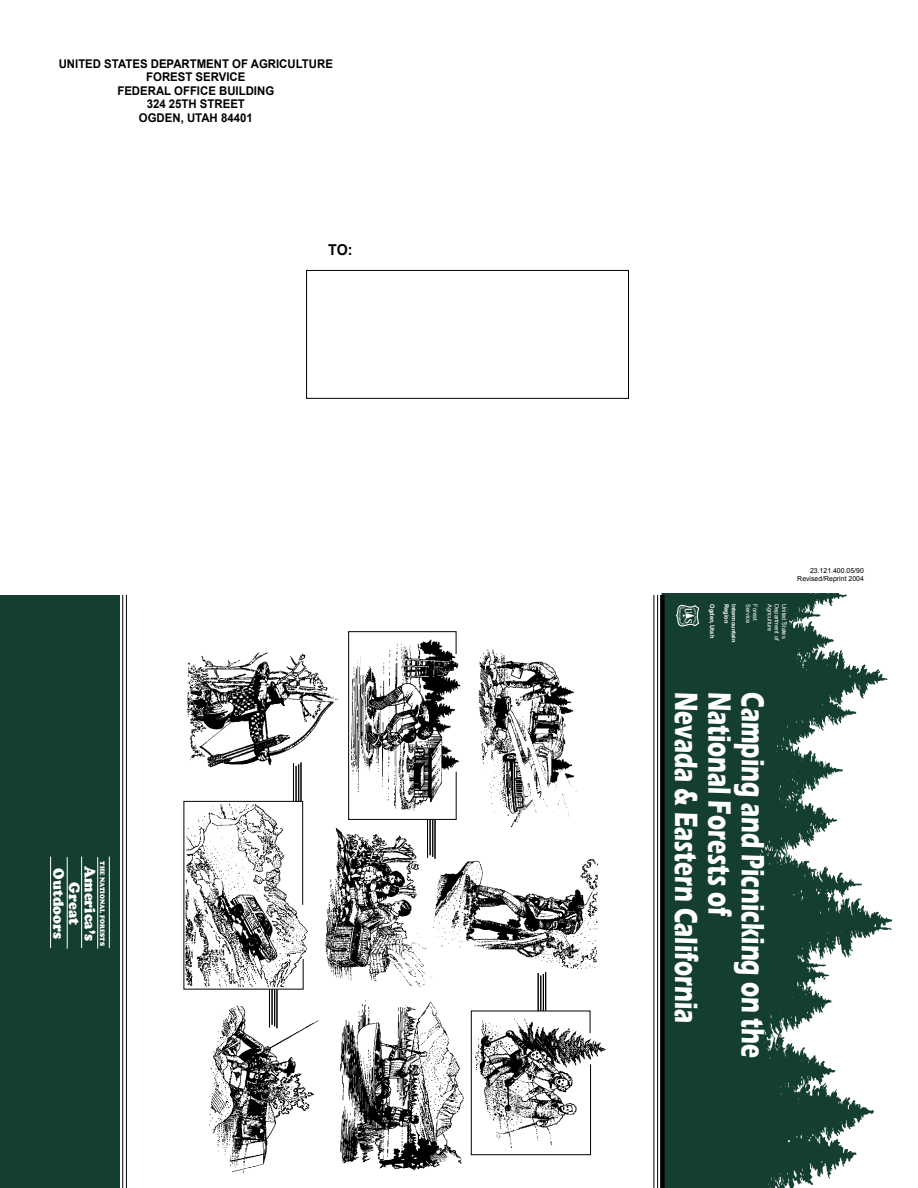
<style>
.page{position:relative;width:918px;height:1188px;background:#fff}
.page>*{position:absolute;margin:0;border:0;box-sizing:border-box;transform-origin:0 0}
.Body_text{font:700 33.3px "Eras ITC";color:#fff;scale:.7 1}
.Body_text-2{font:900 15.45px "Cooper";color:#fff;scale:.95 1}
.Body_text-3{font:700 15px "Arial";color:#000;scale:.95 1}
.Body_text-4{font:700 12px "Arial";color:#000;scale:.95 1}
.Subhead_2{font:6.9px "Arial";color:#000}
.Body_text-5{font:900 6.6px "Cooper";color:#fff;scale:.95 1}
.t1{font:6px "Arial";color:#fff;scale:.95 1}
.t2{font:700 6px "Arial";color:#fff;scale:.95 1}
</style>
<div class="page">
<img style="left:653px;top:593px;width:240px;height:595px">
<div style="left:660px;top:595px;width:5px;height:593px;background:#000"></div>
<hr style="left:654px;top:595px;width:1px;height:593px;background:#000">
<hr style="left:657px;top:595px;width:1px;height:593px;background:#000">
<hr style="left:122px;top:595px;width:1px;height:593px;background:#000">
<hr style="left:126px;top:595px;width:1px;height:593px;background:#000">
<div style="left:0;top:595px;width:119px;height:593px;background:#133e30"></div>
<hr style="left:109px;top:857px;width:1px;height:91px;background:#fff">
<hr style="left:97px;top:857px;width:1px;height:92px;background:#fff">
<hr style="left:81px;top:857px;width:1px;height:91px;background:#fff">
<hr style="left:67px;top:857px;width:1px;height:92px;background:#fff">
<hr style="left:50px;top:857px;width:1px;height:91px;background:#fff">
<div style="left:306px;top:270px;width:323px;height:128px;border:1px solid #000"></div>
<svg style="left:676px;top:605px;width:23px;height:22px"></svg>
<img style="left:183px;top:631px;width:423px;height:543px">
<p class="Body_text-4" style="left:59px;top:55px;width:290px">UNITED STATES DEPARTMENT OF AGRICULTURE</p>
<p class="Body_text-4" style="left:146px;top:68px;width:106px">FOREST SERVICE</p>
<p class="Body_text-4" style="left:117px;top:82px;width:167px">FEDERAL OFFICE BUILDING</p>
<p class="Body_text-4" style="left:147px;top:95px;width:105px">324 25TH STREET</p>
<p class="Body_text-4" style="left:139px;top:109px;width:121px">OGDEN, UTAH 84401</p>
<p class="Body_text-3" style="left:328px;top:239px;width:27px">TO:</p>
<p class="Body_text-2" style="left:99px;top:866px;width:80px;rotate:90deg">America’s</p>
<p class="Body_text-5" style="left:106px;top:861px;width:90px;rotate:90deg">THE NATIONAL FORESTS</p>
<p class="Body_text-2" style="left:68px;top:868px;width:76px;rotate:90deg">Outdoors</p>
<p class="Body_text-2" style="left:83px;top:882px;width:46px;rotate:90deg">Great</p>
<p class="t2" style="left:738px;top:604px;width:42px;rotate:90deg">Intermountain</p>
<p class="t1" style="left:752px;top:604px;width:22px;rotate:90deg">Service</p>
<p class="t1" style="left:760px;top:604px;width:19px;rotate:90deg">Forest</p>
<p class="t1" style="left:774px;top:604px;width:30px;rotate:90deg">Agriculture</p>
<p class="t1" style="left:781px;top:604px;width:40px;rotate:90deg">Department of</p>
<p class="t1" style="left:788px;top:604px;width:38px;rotate:90deg">United States</p>
<p class="t2" style="left:716px;top:604px;width:37px;rotate:90deg">Ogden, Utah</p>
<p class="t2" style="left:731px;top:604px;width:22px;rotate:90deg">Region</p>
<p class="Subhead_2" style="left:810px;top:566px;width:55px">23.121.400.05/90</p>
<p class="Subhead_2" style="left:797px;top:574px;width:68px">Revised/Reprint 2004</p>
<p class="Body_text" style="left:706px;top:692px;width:475px;rotate:90deg">Nevada &amp; Eastern California</p>
<p class="Body_text" style="left:739px;top:692px;width:323px;rotate:90deg">National Forests of</p>
<p class="Body_text" style="left:772px;top:692px;width:524px;rotate:90deg">Camping and Picnicking on the</p>
</div>
